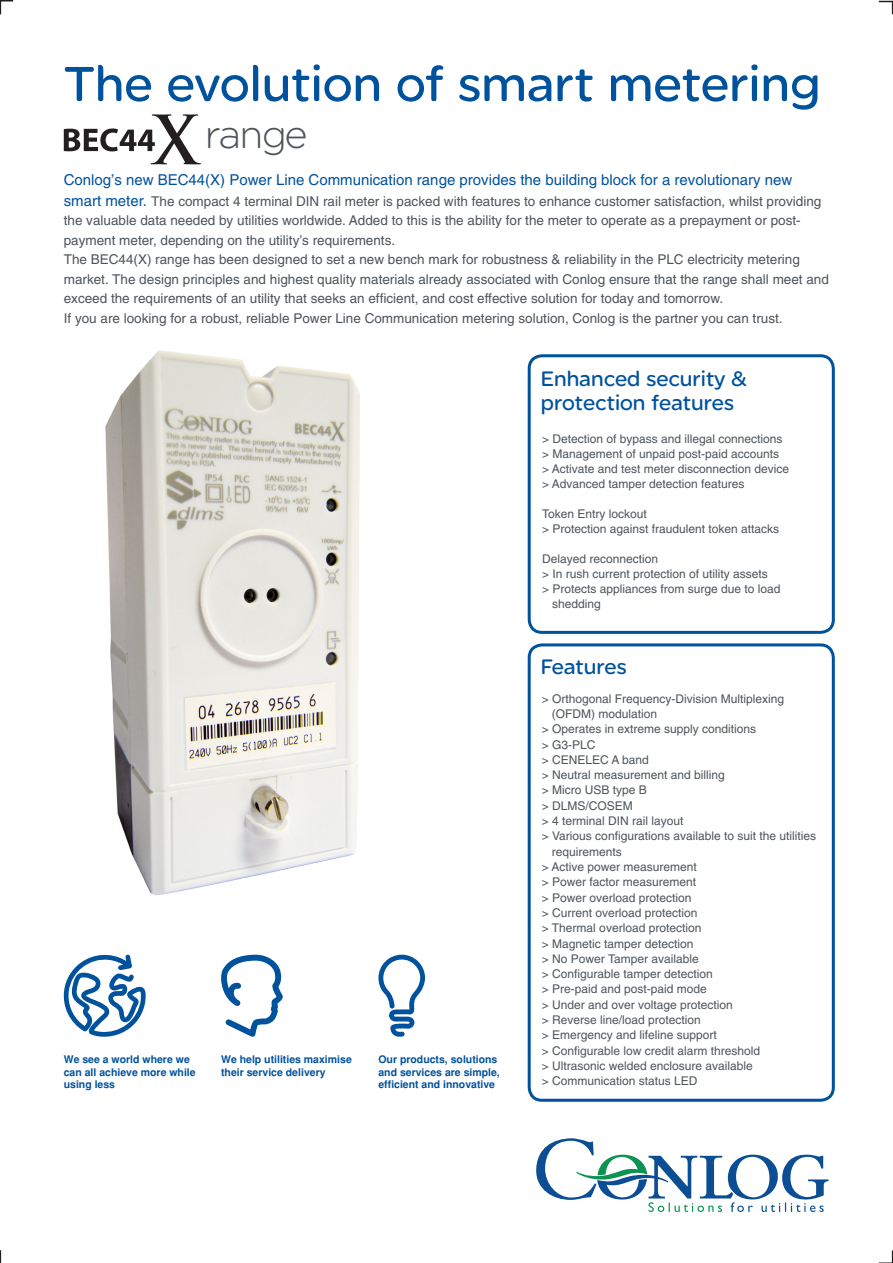
<style>
.page{position:relative;width:893px;height:1263px;background:#fff}
.page>*{position:absolute;margin:0;border:0;box-sizing:border-box;transform-origin:0 0}
.t1{font:52.5px "SE Optimist";color:#01529c}
.t2{font:300 42px "SE Optimist";color:#4d545a}
.Paragraph_Style_1{font:22.5px/24px "SE Optimist";color:#01529c}
.t3{font:15px "Helvetica";color:#01529c}
.t4{font:13.5px/19.5px "Helvetica";color:#4d545a}
.t5{font:12px/15.3px "Helvetica";color:#4d545a}
.Paragraph_Style_1-2{font:700 10.5px/12.6px "Helvetica";color:#01529c}
.s1{font-size:15px;color:#01529c}
</style>
<div class="page">
<svg style="left:63px;top:954px;width:83px;height:83px"></svg>
<svg style="left:221px;top:955px;width:62px;height:82px"></svg>
<svg style="left:378px;top:955px;width:47px;height:82px"></svg>
<svg style="left:536px;top:1138px;width:292px;height:74px"></svg>
<svg style="left:0;top:0;width:14px;height:15px"></svg>
<svg style="left:0;top:1250px;width:2px;height:13px"></svg>
<svg style="left:878px;top:0;width:15px;height:15px"></svg>
<svg style="left:878px;top:1250px;width:15px;height:13px"></svg>
<div style="left:528px;top:643px;width:307px;height:459px;border:3px solid #01529c;border-radius:13px"></div>
<div style="left:528px;top:354px;width:307px;height:280px;border:3px solid #01529c;border-radius:13px"></div>
<svg style="left:64px;top:114px;width:137px;height:50px"></svg>
<img style="left:105px;top:350px;width:255px;height:545px">
<p class="t1" style="left:64px;top:54px;width:758px">The evolution of smart metering</p>
<p class="t2" style="left:205px;top:111px;width:103px">range</p>
<p class="t3" style="left:64px;top:171px;width:730px">Conlog’s new BEC44(X) Power Line Communication range provides the building block for a revolutionary new</p>
<p class="t4" style="left:64px;top:191px;width:759px"><span class="s1">smart meter.</span> The compact 4 terminal DIN rail meter is packed with features to enhance customer satisfaction, whilst providing the valuable data needed by utilities worldwide. Added to this is the ability for the meter to operate as a prepayment or post&shy;payment meter, depending on the utility’s requirements.</p>
<p class="t4" style="left:64px;top:250px;width:767px">The BEC44(X) range has been designed to set a new bench mark for robustness &amp; reliability in the PLC electricity metering market. The design principles and highest quality materials already associated with Conlog ensure that the range shall meet and exceed the requirements of an utility that seeks an efficient, and cost effective solution for today and tomorrow.</p>
<p class="t4" style="left:64px;top:308px;width:720px">If you are looking for a robust, reliable Power Line Communication metering solution, Conlog is the partner you can trust.</p>
<p class="Paragraph_Style_1" style="left:541px;top:366px;width:207px">Enhanced security &amp; protection features</p>
<p class="t5" style="left:542px;top:431px;width:242px">&gt; Detection of bypass and illegal connections</p>
<p class="t5" style="left:542px;top:446px;width:239px">&gt; Management of unpaid post-paid accounts</p>
<p class="t5" style="left:542px;top:461px;width:249px">&gt; Activate and test meter disconnection device</p>
<p class="t5" style="left:542px;top:476px;width:204px">&gt; Advanced tamper detection features</p>
<p class="t5" style="left:542px;top:506px;width:239px">Token Entry lockout<br>&gt; Protection against fraudulent token attacks</p>
<p class="t5" style="left:542px;top:551px;width:118px">Delayed reconnection</p>
<p class="t5" style="left:542px;top:566px;width:227px">&gt; In rush current protection of utility assets</p>
<p class="t5" style="left:542px;top:581px;width:240px">&gt; Protects appliances from surge due to load</p>
<p class="t5" style="left:552px;top:596px;width:50px">shedding</p>
<p class="Paragraph_Style_1-2" style="left:64px;top:1053px;width:133px">We see a world where we can all achieve more while using less</p>
<p class="Paragraph_Style_1-2" style="left:221px;top:1053px;width:132px">We help utilities maximise their service delivery</p>
<p class="Paragraph_Style_1-2" style="left:378px;top:1053px;width:123px">Our products, solutions and services are simple, efficient and innovative</p>
<p class="Paragraph_Style_1" style="left:541px;top:655px;width:87px">Features</p>
<p class="t5" style="left:552px;top:691px;width:234px;text-indent:-10px">&gt; Orthogonal Frequency-Division Multiplexing (OFDM) modulation</p>
<p class="t5" style="left:542px;top:721px;width:216px">&gt; Operates in extreme supply conditions</p>
<p class="t5" style="left:542px;top:737px;width:55px">&gt; G3-PLC</p>
<p class="t5" style="left:542px;top:752px;width:109px">&gt; CENELEC A band</p>
<p class="t5" style="left:542px;top:767px;width:185px">&gt; Neutral measurement and billing</p>
<p class="t5" style="left:542px;top:782px;width:107px">&gt; Micro USB type B</p>
<p class="t5" style="left:542px;top:798px;width:93px">&gt; DLMS/COSEM</p>
<p class="t5" style="left:542px;top:813px;width:143px">&gt; 4 terminal DIN rail layout</p>
<p class="t5" style="left:552px;top:828px;width:266px;text-indent:-10px">&gt; Various configurations available to suit the utilities requirements</p>
<p class="t5" style="left:542px;top:859px;width:157px">&gt; Active power measurement</p>
<p class="t5" style="left:542px;top:874px;width:156px">&gt; Power factor measurement</p>
<p class="t5" style="left:542px;top:890px;width:151px">&gt; Power overload protection</p>
<p class="t5" style="left:542px;top:905px;width:157px">&gt; Current overload protection</p>
<p class="t5" style="left:542px;top:920px;width:161px">&gt; Thermal overload protection</p>
<p class="t5" style="left:542px;top:935px;width:153px">&gt; Magnetic tamper detection</p>
<p class="t5" style="left:542px;top:951px;width:158px">&gt; No Power Tamper available</p>
<p class="t5" style="left:542px;top:966px;width:173px">&gt; Configurable tamper detection</p>
<p class="t5" style="left:542px;top:981px;width:167px">&gt; Pre-paid and post-paid mode</p>
<p class="t5" style="left:542px;top:997px;width:193px">&gt; Under and over voltage protection</p>
<p class="t5" style="left:542px;top:1012px;width:161px">&gt; Reverse line/load protection</p>
<p class="t5" style="left:542px;top:1027px;width:177px">&gt; Emergency and lifeline support</p>
<p class="t5" style="left:542px;top:1043px;width:220px">&gt; Configurable low credit alarm threshold</p>
<p class="t5" style="left:542px;top:1058px;width:213px">&gt; Ultrasonic welded enclosure available</p>
<p class="t5" style="left:542px;top:1073px;width:157px">&gt; Communication status LED</p>
</div>
